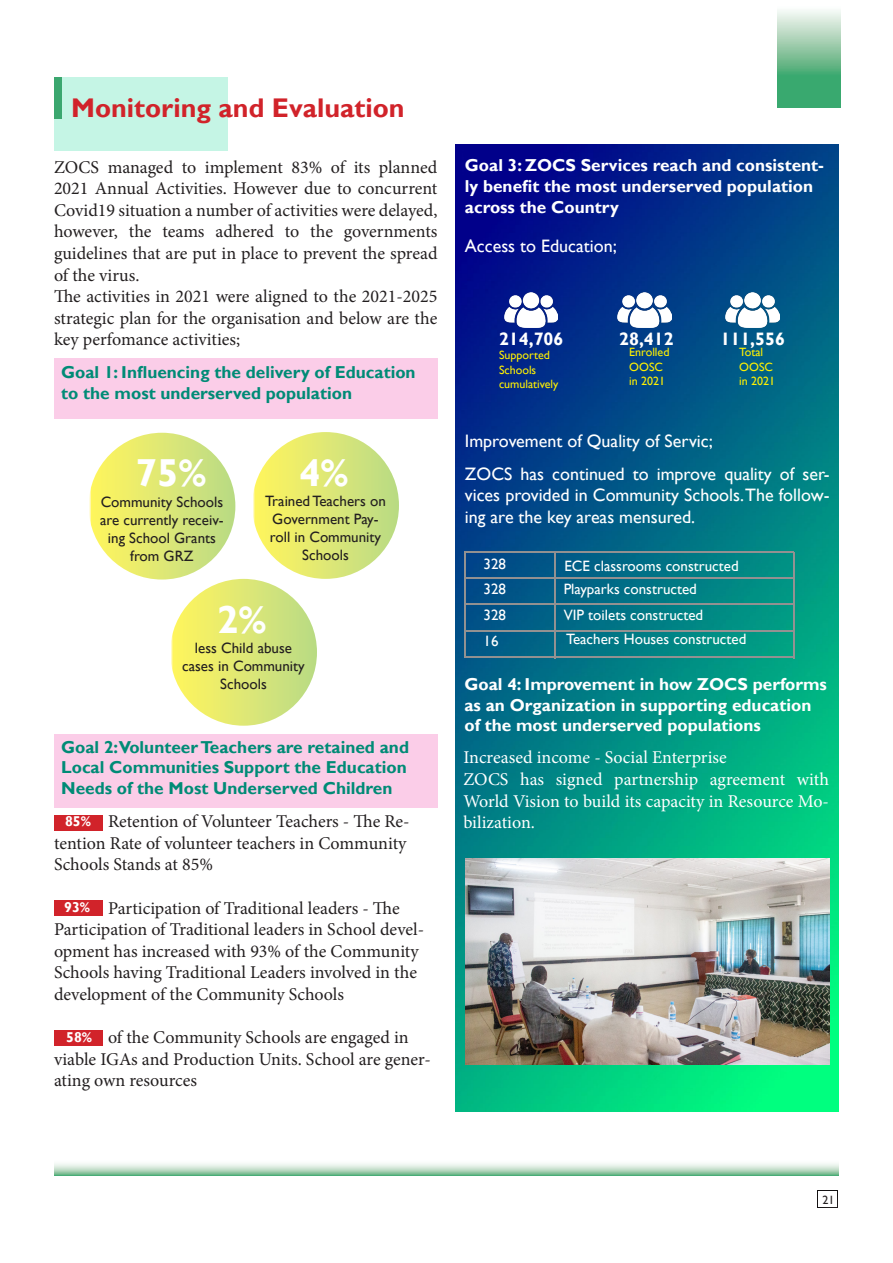
<style>
.page{position:relative;width:893px;height:1263px;background:#fff}
.page>*{position:absolute;margin:0;border:0;box-sizing:border-box;transform-origin:0 0}
.t1{font:700 39px "Gill Sans";color:#fff}
.t2{font:700 27px "Gill Sans";color:#d1232a}
.t3{font:18px/21.6px "Minion Pro";letter-spacing:-.005em;color:#231f20}
.t4{font:18px/21.6px "Gill Sans";color:#fff;text-align:justify}
.t5{font:18px/21.6px "Minion Pro";color:#fff;text-align:justify}
.t6{font:700 18px "Gill Sans";color:#fff}
.t7{font:700 17.25px/20.7px "Gill Sans";color:#fff}
.t8{font:700 17.25px/20.7px "Gill Sans";color:#008b76}
.t9{font:15px/18px "Gill Sans";color:#231f20;text-align:center}
.t10{font:15px "Gill Sans";color:#fff}
.t11{font:700 14.25px "Gill Sans";color:#fff}
.t12{font:12px "Gill Sans";color:#fff101}
.t13{font:12px "Gill Sans";color:#231f20}
</style>
<div class="page">
<svg style="left:778px;top:10px;width:62px;height:98px;background:#7ec29b"></svg>
<div style="left:54px;top:77px;width:173px;height:74px;background:#c5f5e5"></div>
<div style="left:54px;top:77px;width:7px;height:42px;background:#3ba76f"></div>
<img style="left:455px;top:145px;width:384px;height:967px">
<div style="left:54px;top:358px;width:383px;height:61px;background:#fbcde8"></div>
<div style="left:89px;top:433px;width:146px;height:146px;background:linear-gradient(to right,#fff55e,#badb87);border-radius:50%"></div>
<div style="left:252px;top:432px;width:147px;height:147px;background:linear-gradient(to right,#fff661,#badb87);border-radius:50%"></div>
<div style="left:170px;top:579px;width:147px;height:147px;background:linear-gradient(to right,#fff661,#badb87);border-radius:50%"></div>
<div style="left:54px;top:734px;width:383px;height:74px;background:#fbcde8"></div>
<div style="left:55px;top:815px;width:48px;height:16px;background:#d1232a"></div>
<div style="left:55px;top:900px;width:48px;height:16px;background:#d1232a"></div>
<div style="left:55px;top:1030px;width:48px;height:16px;background:#d1232a"></div>
<img style="left:504px;top:292px;width:54px;height:35px">
<img style="left:618px;top:292px;width:53px;height:35px">
<img style="left:726px;top:292px;width:53px;height:35px">
<div style="left:464px;top:549px;width:331px;height:5px;background:#231f20;opacity:.5"></div>
<div style="left:464px;top:575px;width:331px;height:5px;background:#231f20;opacity:.5"></div>
<hr style="left:463px;top:602px;width:331px;height:4px;background:#231f20;opacity:.5">
<hr style="left:463px;top:628px;width:331px;height:4px;background:#231f20;opacity:.5">
<div style="left:463px;top:654px;width:331px;height:5px;background:#231f20;opacity:.5"></div>
<div style="left:463px;top:549px;width:5px;height:109px;background:#231f20;opacity:.5"></div>
<div style="left:553px;top:550px;width:5px;height:109px;background:#231f20;opacity:.5"></div>
<div style="left:792px;top:549px;width:5px;height:110px;background:#231f20;opacity:.5"></div>
<svg style="left:54px;top:1163px;width:784px;height:12px"></svg>
<img style="left:466px;top:858px;width:363px;height:207px">
<div style="left:817px;top:1187px;width:24px;height:21px;background:#231f20;opacity:.5"></div>
<div style="left:819px;top:1191px;width:18px;height:16px;background:#fff"></div>
<p class="t2" style="left:71px;top:92px;width:335px">Monitoring and Evaluation</p>
<p class="t3" style="left:54px;top:156px;width:385px;text-align:justify">ZOCS managed to implement 83% of its planned 2021 Annual Activities. However due to concurrent Covid19 situation a number of activities were delayed, however, the teams adhered to the governments guidelines that are put in place to prevent the spread of the virus.</p>
<p class="t3" style="left:54px;top:286px;width:385px;text-align:justify">The activities in 2021 were aligned to the 2021-2025 strategic plan for the organisation and below are the key perfomance activities;</p>
<p class="t8" style="left:61px;top:362px;width:356px">Goal 1: Influencing the delivery of Education to the most underserved population</p>
<p class="t1" style="left:135px;top:450px;width:73px">75%</p>
<p class="t9" style="left:100px;top:493px;width:125px">Community Schools are currently receiv&shy;ing School Grants from GRZ</p>
<p class="t1" style="left:299px;top:449px;width:51px">4%</p>
<p class="t9" style="left:265px;top:492px;width:122px">Trained Teachers on<br>Government Pay&shy;roll in Community<br>Schools</p>
<p class="t1" style="left:217px;top:596px;width:51px">2%</p>
<p class="t9" style="left:182px;top:639px;width:124px">less Child abuse cases in Community<br>Schools</p>
<p class="t8" style="left:61px;top:737px;width:349px">Goal 2:Volunteer Teachers are retained and<br>Local Communities Support the Education<br>Needs of the Most Underserved Children</p>
<p class="t3" style="left:54px;top:811px;width:357px;text-indent:54px">Retention of Volunteer Teachers - The Re&shy;tention Rate of volunteer teachers in Community<br>Schools Stands at 85%</p>
<p class="t3" style="left:54px;top:897px;width:372px;text-indent:54px">Participation of Traditional leaders - The Participation of Traditional leaders in School devel&shy;opment has increased with 93% of the Community Schools having Traditional Leaders involved in the</p>
<p class="t3" style="left:54px;top:983px;width:292px">development of the Community Schools</p>
<p class="t3" style="left:54px;top:1027px;width:378px;text-indent:54px">of the Community Schools are engaged in viable IGAs and Production Units. School are gener&shy;ating own resources</p>
<p class="t11" style="left:65px;top:813px;width:27px">85%</p>
<p class="t11" style="left:64px;top:899px;width:27px">93%</p>
<p class="t11" style="left:66px;top:1028px;width:27px">58%</p>
<p class="t7" style="left:465px;top:156px;width:360px">Goal 3: ZOCS Services reach and consistent&shy;ly benefit the most underserved population across the Country</p>
<p class="t4" style="left:465px;top:235px;width:153px">Access to Education;</p>
<p class="t6" style="left:499px;top:328px;width:66px">214,706</p>
<p class="t12" style="left:499px;top:348px;width:52px">Supported</p>
<p class="t12" style="left:499px;top:362px;width:39px">Schools</p>
<p class="t12" style="left:499px;top:377px;width:61px">cumulatively</p>
<p class="t6" style="left:619px;top:328px;width:56px">28,412</p>
<p class="t12" style="left:629px;top:345px;width:42px">Enrolled</p>
<p class="t12" style="left:629px;top:360px;width:35px">OOSC</p>
<p class="t12" style="left:629px;top:374px;width:37px">in 2021</p>
<p class="t6" style="left:720px;top:328px;width:66px">111,556</p>
<p class="t12" style="left:739px;top:345px;width:25px">Total</p>
<p class="t12" style="left:739px;top:360px;width:35px">OOSC</p>
<p class="t12" style="left:739px;top:374px;width:37px">in 2021</p>
<p class="t4" style="left:465px;top:430px;width:249px">Improvement of Quality of Servic;</p>
<p class="t4" style="left:465px;top:463px;width:366px">ZOCS has continued to improve quality of ser&shy;vices provided in Community Schools. The follow&shy;ing are the key areas mensured.</p>
<p class="t10" style="left:484px;top:556px;width:24px">328</p>
<p class="t10" style="left:564px;top:557px;width:176px">ECE classrooms constructed</p>
<p class="t10" style="left:564px;top:580px;width:135px">Playparks constructed</p>
<p class="t10" style="left:564px;top:606px;width:141px">VIP toilets constructed</p>
<p class="t10" style="left:566px;top:630px;width:182px">Teachers Houses constructed</p>
<p class="t10" style="left:484px;top:580px;width:24px">328</p>
<p class="t10" style="left:484px;top:606px;width:24px">328</p>
<p class="t10" style="left:484px;top:633px;width:16px">16</p>
<p class="t7" style="left:464px;top:674px;width:364px">Goal 4: Improvement in how ZOCS performs as an Organization in supporting education of the most underserved populations</p>
<p class="t5" style="left:463px;top:747px;width:265px">Increased income - Social Enterprise</p>
<p class="t5" style="left:463px;top:769px;width:367px">ZOCS has signed partnership agreement with World Vision to build its capacity in Resource Mo&shy;bilization.</p>
<p class="t13" style="left:822px;top:1193px;width:13px">21</p>
</div>
